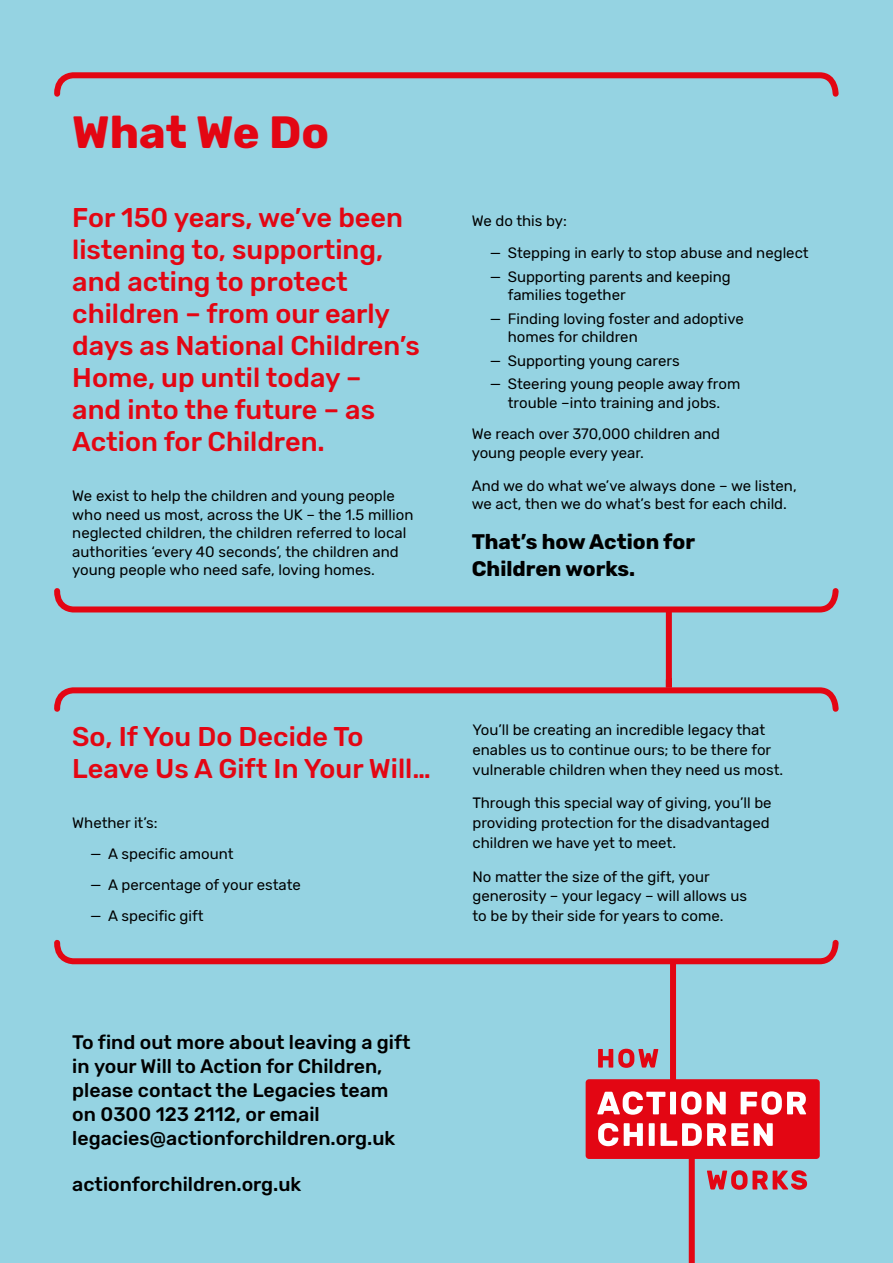
<style>
.page{position:relative;width:893px;height:1263px;background:#95d3e2}
.page>*{position:absolute;margin:0;border:0;box-sizing:border-box;transform-origin:0 0}
.t1{font:700 45px "Rubik";color:#e30613}
.t2{font:500 27px/32.1px "Rubik";color:#e30613}
.t3{font:700 21px/26.2px "Rubik";color:#000}
.t4{font:500 19.5px/24px "Rubik";color:#000}
.t5{font:15px/20px "Rubik";color:#000}
</style>
<div class="page">
<div style="left:670px;top:963px;width:6px;height:118px;background:#e30613"></div>
<div style="left:689px;top:1158px;width:6px;height:105px;background:#e30613"></div>
<svg style="left:707px;top:1170px;width:100px;height:20px"></svg>
<svg style="left:586px;top:1079px;width:234px;height:80px;background:#e9434d"></svg>
<svg style="left:598px;top:1049px;width:60px;height:19px"></svg>
<svg style="left:54px;top:588px;width:785px;height:27px"></svg>
<svg style="left:54px;top:939px;width:785px;height:26px"></svg>
<svg style="left:54px;top:72px;width:785px;height:25px"></svg>
<svg style="left:54px;top:684px;width:785px;height:28px"></svg>
<div style="left:666px;top:612px;width:6px;height:75px;background:#e30613"></div>
<h1 class="t1" style="left:72px;top:106px;width:258px">What We Do</h1>
<h2 class="t2" style="left:72px;top:202px;width:349px">For 150 years, we’ve been listening to, supporting, and acting to protect children – from our early days as National Children’s<br>Home, up until today –<br>and into the future – as<br>Action for Children.</h2>
<p class="t5" style="left:72px;top:487px;width:343px;line-height:18.6px">We exist to help the children and young people who need us most, across the UK – the 1.5 million neglected children, the children referred to local authorities ‘every 40 seconds’, the children and young people who need safe, loving homes.</p>
<p class="t5" style="left:472px;top:211px;width:97px">We do this by:</p>
<p class="t5" style="left:490px;top:243px;width:320px">— Stepping in early to stop abuse and neglect</p>
<p class="t5" style="left:508px;top:267px;width:225px;line-height:18.8px;text-indent:-18px">— Supporting parents and keeping families together</p>
<p class="t5" style="left:508px;top:309px;width:237px;line-height:18.8px;text-indent:-18px">— Finding loving foster and adoptive homes for children</p>
<p class="t5" style="left:490px;top:351px;width:191px">— Supporting young carers</p>
<p class="t5" style="left:490px;top:375px;width:252px;line-height:18.8px;text-align:center">— Steering young people away from trouble –into training and jobs.</p>
<p class="t5" style="left:472px;top:425px;width:250px;line-height:18.8px">We reach over 370,000 children and young people every year.</p>
<p class="t5" style="left:472px;top:476px;width:326px;line-height:18.8px">And we do what we’ve always done – we listen, we act, then we do what’s best for each child.</p>
<h3 class="t3" style="left:472px;top:529px;width:225px">That’s how Action for<br>Children works.</h3>
<h2 class="t2" style="left:72px;top:721px;width:360px">So, If You Do Decide To<br>Leave Us A Gift In Your Will…</h2>
<p class="t5" style="left:72px;top:813px;width:87px">Whether it’s:</p>
<p class="t5" style="left:90px;top:844px;width:145px">— A specific amount</p>
<p class="t5" style="left:90px;top:875px;width:212px">— A percentage of your estate</p>
<p class="t5" style="left:90px;top:906px;width:115px">— A specific gift</p>
<p class="t5" style="left:472px;top:720px;width:312px">You’ll be creating an incredible legacy that enables us to continue ours; to be there for vulnerable children when they need us most.</p>
<p class="t5" style="left:472px;top:793px;width:301px">Through this special way of giving, you’ll be providing protection for the disadvantaged children we have yet to meet.</p>
<p class="t5" style="left:472px;top:867px;width:276px">No matter the size of the gift, your generosity – your legacy – will allows us to be by their side for years to come.</p>
<h3 class="t4" style="left:72px;top:1031px;width:340px">To find out more about leaving a gift in your Will to Action for Children, please contact the Legacies team on 0300 123 2112, or email legacies@actionforchildren.org.uk</h3>
<h3 class="t4" style="left:72px;top:1172px;width:230px">actionforchildren.org.uk</h3>
</div>
